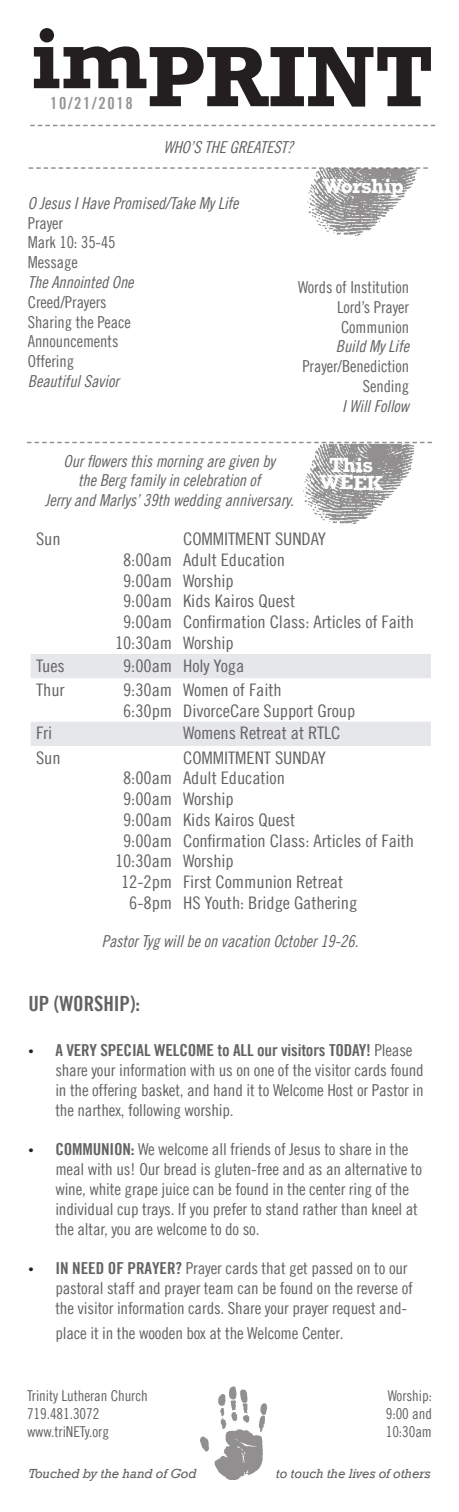
<style>
.page{position:relative;width:459px;height:1512px;background:#fff}
.page>*{position:absolute;margin:0;border:0;box-sizing:border-box;transform-origin:0 0}
.t1{font:700 87px "Rockwell";color:#231f20}
.t2{font:700 21px "Rockwell";letter-spacing:-.03em;color:#fff}
.t3{font:21px "Trade Gothic LT Bold Cond Twenty";letter-spacing:-.005em;color:#636366}
.t4{font:17.4px "Trade Gothic LT Cond Eighteen";letter-spacing:-.005em;color:#636366;scale:1.07 1}
.t5{font:16.5px/19.8px "Trade Gothic LT Cond Eighteen";letter-spacing:-.01em;color:#636366;scale:1.04 1}
.t6{font:16.5px "Trade Gothic LT Cond Eighteen Obl";letter-spacing:-.005em;color:#636366}
.t7{font:16.5px "Trade Gothic LT Cond Eighteen";letter-spacing:-.01em;color:#636366}
.message_verse{font:italic 16.5px "Trade Gothic LT Cond Eighteen";color:#636366}
.t8{font:16.5px "Trade Gothic LT Bold Cond Twenty";letter-spacing:.1em;color:#939598}
.t9{font:15px "Trade Gothic LT Cond Eighteen";letter-spacing:-.005em;color:#636366}
.t10{font:italic 13.5px "Rockwell";letter-spacing:-.005em;color:#636366}
.s1{font-family:"Myriad Pro";font-size:18px;color:#231f20}
.s2{font-family:"Trade Gothic LT Bold Cond Twenty"}
</style>
<div class="page">
<img style="left:200px;top:1387px;width:68px;height:92px">
<svg style="left:30px;top:125px;width:405px;height:1px"></svg>
<img style="left:307px;top:169px;width:111px;height:67px">
<svg style="left:29px;top:167px;width:399px;height:2px"></svg>
<img style="left:303px;top:444px;width:112px;height:80px">
<svg style="left:27px;top:442px;width:405px;height:1px"></svg>
<svg style="left:31px;top:654px;width:400px;height:92px;fill:#e6e7e9"></svg>
<p class="t1" style="left:30px;top:6px;width:118px">im</p>
<p class="t8" style="left:50px;top:93px;width:84px">10/21/2018</p>
<p class="t1" style="left:147px;top:24px;width:288px">PRINT</p>
<p class="message_verse" style="left:163px;top:137px;width:136px">WHO’STHEGREATEST?</p>
<p class="t6" style="left:28px;top:193px;width:212px">O Jesus I Have Promised/Take My Life</p>
<p class="t7" style="left:28px;top:213px;width:37px">Prayer</p>
<p class="t7" style="left:28px;top:233px;width:89px">Mark 10: 35-45</p>
<p class="t7" style="left:28px;top:252px;width:51px">Message</p>
<p class="t6" style="left:28px;top:272px;width:107px">The Annointed One</p>
<p class="t7" style="left:28px;top:292px;width:80px">Creed/Prayers</p>
<p class="t7" style="left:28px;top:312px;width:105px">Sharing the Peace</p>
<p class="t7" style="left:28px;top:332px;width:92px">Announcements</p>
<p class="t7" style="left:28px;top:351px;width:48px">Offering</p>
<p class="t6" style="left:28px;top:371px;width:93px">Beautiful Savior</p>
<p class="t2" style="left:323px;top:173px;width:83px">Worship</p>
<p class="t7" style="left:298px;top:277px;width:112px">Words of Institution</p>
<p class="t7" style="left:337px;top:297px;width:74px">Lord’s Prayer</p>
<p class="t7" style="left:341px;top:317px;width:70px">Communion</p>
<p class="t6" style="left:336px;top:337px;width:75px">Build My Life</p>
<p class="t7" style="left:302px;top:356px;width:108px">Prayer/Benediction</p>
<p class="t7" style="left:363px;top:376px;width:48px">Sending</p>
<p class="t6" style="left:342px;top:396px;width:68px">I Will Follow</p>
<p class="t6" style="left:64px;top:451px;width:213px">Our flowers this morning are given by</p>
<p class="t6" style="left:78px;top:471px;width:184px">the Berg family in celebration of</p>
<p class="t6" style="left:45px;top:490px;width:250px">Jerry and Marlys’ 39th wedding anniversary.</p>
<p class="t2" style="left:329px;top:452px;width:46px">This</p>
<p class="t2" style="left:319px;top:470px;width:65px">WEEK</p>
<p class="t4" style="left:36px;top:528px;width:24px">Sun</p>
<p class="t4" style="left:123px;top:549px;width:47px">8:00am</p>
<p class="t4" style="left:123px;top:570px;width:47px">9:00am</p>
<p class="t4" style="left:123px;top:591px;width:47px">9:00am</p>
<p class="t4" style="left:123px;top:612px;width:47px">9:00am</p>
<p class="t4" style="left:115px;top:632px;width:55px">10:30am</p>
<p class="t4" style="left:183px;top:528px;width:135px">COMMITMENT SUNDAY</p>
<p class="t4" style="left:183px;top:549px;width:97px">Adult Education</p>
<p class="t4" style="left:183px;top:570px;width:49px">Worship</p>
<p class="t4" style="left:183px;top:591px;width:106px">Kids Kairos Quest</p>
<p class="t4" style="left:183px;top:612px;width:217px">Confirmation Class: Articles of Faith</p>
<p class="t4" style="left:183px;top:632px;width:49px">Worship</p>
<p class="t4" style="left:36px;top:655px;width:28px">Tues</p>
<p class="t4" style="left:123px;top:655px;width:47px">9:00am</p>
<p class="t4" style="left:183px;top:655px;width:59px">Holy Yoga</p>
<p class="t4" style="left:36px;top:679px;width:28px">Thur</p>
<p class="t4" style="left:123px;top:679px;width:47px">9:30am</p>
<p class="t4" style="left:123px;top:700px;width:47px">6:30pm</p>
<p class="t4" style="left:183px;top:679px;width:94px">Women of Faith</p>
<p class="t4" style="left:183px;top:700px;width:162px">DivorceCare Support Group</p>
<p class="t4" style="left:36px;top:723px;width:17px">Fri</p>
<p class="t4" style="left:183px;top:723px;width:149px">Womens Retreat at RTLC</p>
<p class="t4" style="left:36px;top:747px;width:24px">Sun</p>
<p class="t4" style="left:123px;top:768px;width:47px">8:00am</p>
<p class="t4" style="left:123px;top:789px;width:47px">9:00am</p>
<p class="t4" style="left:123px;top:809px;width:47px">9:00am</p>
<p class="t4" style="left:123px;top:830px;width:47px">9:00am</p>
<p class="t4" style="left:115px;top:851px;width:55px">10:30am</p>
<p class="t4" style="left:121px;top:872px;width:49px">12-2pm</p>
<p class="t4" style="left:129px;top:893px;width:42px">6-8pm</p>
<p class="t4" style="left:183px;top:747px;width:135px">COMMITMENT SUNDAY</p>
<p class="t4" style="left:183px;top:768px;width:97px">Adult Education</p>
<p class="t4" style="left:183px;top:789px;width:49px">Worship</p>
<p class="t4" style="left:183px;top:809px;width:106px">Kids Kairos Quest</p>
<p class="t4" style="left:183px;top:830px;width:217px">Confirmation Class: Articles of Faith</p>
<p class="t4" style="left:183px;top:851px;width:49px">Worship</p>
<p class="t4" style="left:183px;top:872px;width:151px">First Communion Retreat</p>
<p class="t4" style="left:183px;top:893px;width:164px">HS Youth: Bridge Gathering</p>
<p class="t6" style="left:102px;top:931px;width:258px">Pastor Tyg will be on vacation October 19-26.</p>
<p class="t3" style="left:28px;top:991px;width:113px">UP (WORSHIP):</p>
<p class="t5" style="left:55px;top:1040px;width:356px;text-indent:-27px"><span class="s1">•</span> <span class="s2">A VERY SPECIAL WELCOME to ALL our visitors TODAY!</span> Please share your information with us on one of the visitor cards found in the offering basket, and hand it to Welcome Host or Pastor in the narthex, following worship.</p>
<p class="t5" style="left:55px;top:1139px;width:354px;text-indent:-27px"><span class="s1">•</span> <span class="s2">COMMUNION:</span> We welcome all friends of Jesus to share in the meal with us! Our bread is gluten-free and as an alternative to wine, white grape juice can be found in the center ring of the individual cup trays. If you prefer to stand rather than kneel at the altar, you are welcome to do so.</p>
<p class="t5" style="left:55px;top:1258px;width:345px;text-indent:-27px"><span class="s1">•</span> <span class="s2">IN NEED OF PRAYER?</span> Prayer cards that get passed on to our pastoral staff and prayer team can be found on the reverse of the visitor information cards. Share your prayer request and-</p>
<p class="t5" style="left:55px;top:1323px;width:279px">place it in the wooden box at the Welcome Center.</p>
<p class="t9" style="left:27px;top:1387px;width:122px">Trinity Lutheran Church</p>
<p class="t9" style="left:27px;top:1405px;width:74px">719.481.3072</p>
<p class="t9" style="left:27px;top:1423px;width:84px">www.triNETy.org</p>
<p class="t9" style="left:388px;top:1387px;width:46px">Worship:</p>
<p class="t9" style="left:386px;top:1405px;width:48px">9:00 and</p>
<p class="t9" style="left:386px;top:1423px;width:48px">10:30am</p>
<p class="t10" style="left:28px;top:1466px;width:170px">Touched by the hand of God</p>
<p class="t10" style="left:276px;top:1466px;width:156px">to touch the lives of others</p>
</div>
